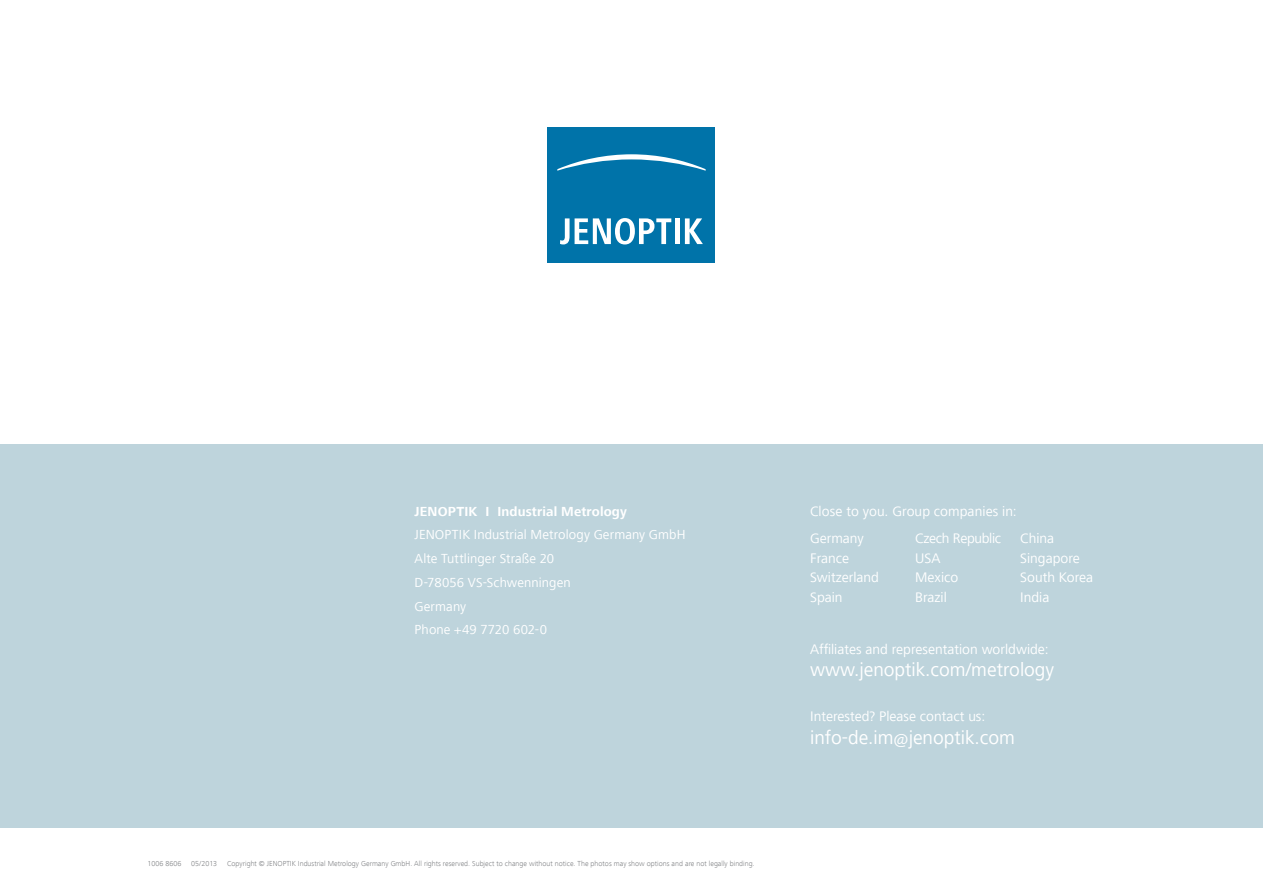
<style>
.page{position:relative;width:1263px;height:893px;background:#fff}
.page>*{position:absolute;margin:0;border:0;box-sizing:border-box;transform-origin:0 0}
.t1{font:19.5px "Frutiger Next LT";color:#fff}
.t2{font:14.25px/19.5px "Frutiger Next LT";color:#fff}
.t3{font:14.25px/19.5px "Frutiger Next LT";letter-spacing:-.02em;color:#fff}
.t4{font:13.5px/23.7px "Frutiger Next LT";letter-spacing:.01em;color:#fff}
.t5{font:700 13.5px "Frutiger Next LT";letter-spacing:.01em;color:#fff}
.t6{font:300 7.5px "Frutiger Next LT";color:#808285}
</style>
<div class="page">
<div style="left:0;top:445px;width:1263px;height:383px;background:#bed4dc"></div>
<div style="left:548px;top:127px;width:167px;height:135px;background:#0073a9"></div>
<div style="left:675px;top:218px;width:5px;height:26px;background:#fff"></div>
<svg style="left:685px;top:218px;width:18px;height:26px"></svg>
<svg style="left:560px;top:218px;width:9px;height:26px"></svg>
<svg style="left:557px;top:154px;width:149px;height:17px"></svg>
<svg style="left:575px;top:218px;width:96px;height:26px"></svg>
<h3 class="t5" style="left:415px;top:504px;width:214px">JENOPTIK I Industrial Metrology</h3>
<h3 class="t4" style="left:415px;top:523px;width:272px">jenoptik industrial Metrology Germany GmbH<br>Alte Tuttlinger Straße 20<br>D-78056 VS-Schwenningen<br>Germany<br>Phone +49 7720 602-0</h3>
<p class="t6" style="left:148px;top:859px;width:35px">1006 8606</p>
<p class="t6" style="left:191px;top:859px;width:27px">05/2013</p>
<p class="t6" style="left:227px;top:859px;width:529px">Copyright © JENOPTIK Industrial Metrology Germany GmbH. All rights reserved. Subject to change without notice. The photos may show options and are not legally binding.</p>
<h2 class="t2" style="left:810px;top:502px;width:208px">Close to you. Group companies in:</h2>
<h2 class="t2" style="left:810px;top:529px;width:70px">Germany<br>France<br>Switzerland<br>Spain</h2>
<h2 class="t3" style="left:915px;top:529px;width:88px">Czech Republic<br>USA<br>Mexico<br>Brazil</h2>
<h2 class="t2" style="left:1020px;top:529px;width:74px">China<br>Singapore<br>South Korea<br>India</h2>
<h2 class="t2" style="left:810px;top:639px;width:240px">Affiliates and representation worldwide:</h2>
<h1 class="t1" style="left:810px;top:659px;width:246px">www.jenoptik.com/metrology</h1>
<h2 class="t2" style="left:810px;top:707px;width:177px">Interested? Please contact us:</h2>
<h1 class="t1" style="left:810px;top:727px;width:206px">info-de.im@jenoptik.com</h1>
</div>
